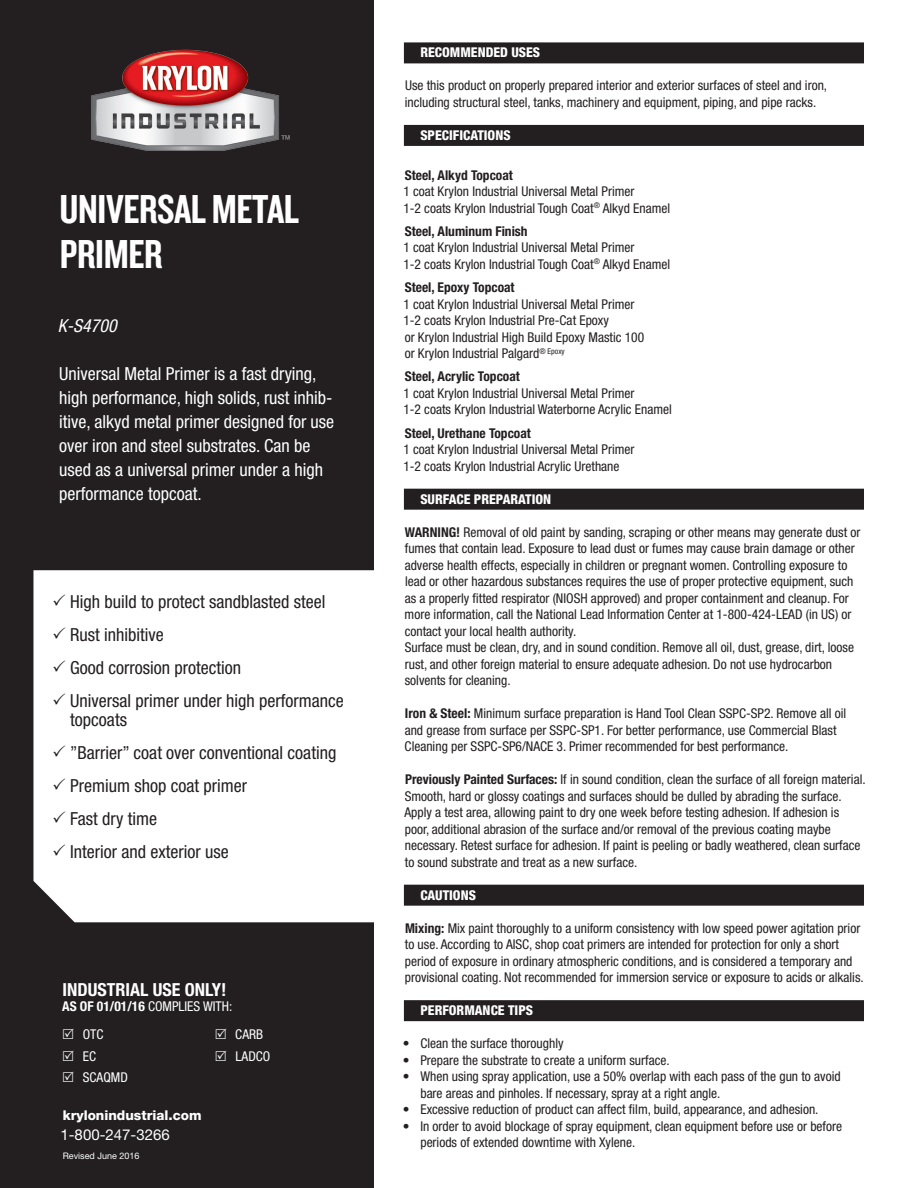
<style>
.page{position:relative;width:918px;height:1188px;background:#fff}
.page>*{position:absolute;margin:0;border:0;box-sizing:border-box;transform-origin:0 0}
.t1{font:42px/45px "Knockout 49 Liteweight";letter-spacing:-.01em;color:#fff}
.t2{font:condensed 18px/19.5px "Helvetica Neue";color:#231f20}
.t3{font:condensed 18px/24px "Helvetica Neue";color:#fff}
.t4{font:700 condensed 18px "Helvetica Neue";color:#fff}
.t5{font:italic condensed 18px "Helvetica Neue";color:#fff}
.t6{font:15px "Helvetica Neue";color:#fff}
.Basic{font:condensed 13.5px/16.5px "Helvetica Neue";color:#231f20}
.t7{font:800 condensed 13.5px "Helvetica Neue";color:#fff}
.t8{font:condensed 13.5px "Helvetica Neue";color:#fff}
.t9{font:800 13.5px "Helvetica Neue";color:#fff}
.t10{font:9px "Helvetica Neue";color:#fff}
.s1{font-weight:700}
</style>
<div class="page">
<div style="left:0;top:0;width:374px;height:1188px;background:#231f20"></div>
<img style="left:91px;top:49px;width:199px;height:102px">
<div style="left:404px;top:42px;width:460px;height:21px;background:#231f20"></div>
<div style="left:404px;top:125px;width:460px;height:21px;background:#231f20"></div>
<div style="left:404px;top:489px;width:460px;height:21px;background:#231f20"></div>
<div style="left:404px;top:885px;width:460px;height:21px;background:#231f20"></div>
<div style="left:404px;top:1000px;width:460px;height:21px;background:#231f20"></div>
<div style="left:33px;top:570px;width:341px;height:352px;background:#fff"></div>
<svg style="left:53px;top:594px;width:12px;height:11px"></svg>
<svg style="left:53px;top:627px;width:31px;height:15px"></svg>
<svg style="left:53px;top:660px;width:31px;height:15px"></svg>
<svg style="left:53px;top:693px;width:31px;height:15px"></svg>
<svg style="left:53px;top:745px;width:31px;height:15px"></svg>
<svg style="left:53px;top:778px;width:31px;height:15px"></svg>
<svg style="left:53px;top:811px;width:31px;height:15px"></svg>
<svg style="left:53px;top:844px;width:31px;height:15px"></svg>
<p class="t1" style="left:60px;top:185px;width:241px">UNIVERSAL METAL<br>PRIMER</p>
<p class="t5" style="left:58px;top:315px;width:60px">K-S4700</p>
<p class="t3" style="left:59px;top:361px;width:277px">Universal Metal Primer is a fast drying, high performance, high solids, rust inhib&shy;itive, alkyd metal primer designed for use over iron and steel substrates. Can be used as a universal primer under a high performance topcoat.</p>
<p class="t2" style="left:70px;top:591px;width:257px">High build to protect sandblasted steel</p>
<p class="t2" style="left:70px;top:624px;width:95px">Rust inhibitive</p>
<p class="t2" style="left:70px;top:657px;width:172px">Good corrosion protection</p>
<p class="t2" style="left:70px;top:690px;width:275px">Universal primer under high performance topcoats</p>
<p class="t2" style="left:70px;top:743px;width:268px">”Barrier” coat over conventional coating</p>
<p class="t2" style="left:70px;top:776px;width:179px">Premium shop coat primer</p>
<p class="t2" style="left:70px;top:809px;width:88px">Fast dry time</p>
<p class="t2" style="left:70px;top:842px;width:160px">Interior and exterior use</p>
<p class="t4" style="left:63px;top:978px;width:165px">INDUSTRIAL USE ONLY!</p>
<p class="t8" style="left:62px;top:998px;width:172px"><span class="s1">AS OF 01/01/16</span> COMPLIES WITH:</p>
<p class="t8" style="left:83px;top:1027px;width:22px">OTC</p>
<p class="t8" style="left:83px;top:1049px;width:15px">EC</p>
<p class="t8" style="left:83px;top:1069px;width:47px">SCAQMD</p>
<p class="t8" style="left:235px;top:1027px;width:29px">CARB</p>
<p class="t8" style="left:236px;top:1049px;width:36px">LADCO</p>
<p class="t9" style="left:63px;top:1107px;width:140px">krylonindustrial.com</p>
<p class="t6" style="left:60px;top:1125px;width:111px">1-800-247-3266</p>
<p class="t10" style="left:63px;top:1151px;width:78px">Revised June 2016</p>
<p class="t7" style="left:420px;top:44px;width:121px">RECOMMENDED USES</p>
<p class="Basic" style="left:405px;top:77px;width:424px">Use this product on properly prepared interior and exterior surfaces of steel and iron, including structural steel, tanks, machinery and equipment, piping, and pipe racks.</p>
<p class="t7" style="left:420px;top:127px;width:92px">SPECIFICATIONS</p>
<p class="Basic" style="left:403px;top:167px;width:268px"><span class="s1">Steel, Alkyd Topcoat<br></span>1 coat Krylon Industrial Universal Metal Primer<br>1-2 coats Krylon Industrial Tough Coat<sup>®</sup> Alkyd Enamel</p>
<p class="Basic" style="left:403px;top:223px;width:268px"><span class="s1">Steel, Aluminum Finish<br></span>1 coat Krylon Industrial Universal Metal Primer<br>1-2 coats Krylon Industrial Tough Coat<sup>®</sup> Alkyd Enamel</p>
<p class="Basic" style="left:403px;top:279px;width:242px"><span class="s1">Steel, Epoxy Topcoat<br></span>1 coat Krylon Industrial Universal Metal Primer 1-2 coats Krylon Industrial Pre-Cat Epoxy<br>or Krylon Industrial High Build Epoxy Mastic 100 or Krylon Industrial Palgard<sup>®</sup> <sup>Epoxy</sup></p>
<p class="Basic" style="left:403px;top:368px;width:270px"><span class="s1">Steel, Acrylic Topcoat<br></span>1 coat Krylon Industrial Universal Metal Primer<br>1-2 coats Krylon Industrial Waterborne Acrylic Enamel</p>
<p class="Basic" style="left:403px;top:425px;width:233px"><span class="s1">Steel, Urethane Topcoat<br></span>1 coat Krylon Industrial Universal Metal Primer<br>1-2 coats Krylon Industrial Acrylic Urethane</p>
<p class="t7" style="left:420px;top:491px;width:132px">SURFACE PREPARATION</p>
<p class="Basic" style="left:405px;top:524px;width:457px"><span class="s1">WARNING!</span> Removal of old paint by sanding, scraping or other means may generate dust or fumes that contain lead. Exposure to lead dust or fumes may cause brain damage or other adverse health effects, especially in children or pregnant women. Controlling exposure to lead or other hazardous substances requires the use of proper protective equipment, such as a properly fitted respirator (NIOSH approved) and proper containment and cleanup. For more information, call the National Lead Information Center at 1-800-424-LEAD (in US) or contact your local health authority.</p>
<p class="Basic" style="left:405px;top:639px;width:451px">Surface must be clean, dry, and in sound condition. Remove all oil, dust, grease, dirt, loose rust, and other foreign material to ensure adequate adhesion. Do not use hydrocarbon solvents for cleaning.</p>
<p class="Basic" style="left:405px;top:705px;width:443px"><span class="s1">Iron &amp; Steel:</span> Minimum surface preparation is Hand Tool Clean SSPC-SP2. Remove all oil and grease from surface per SSPC-SP1. For better performance, use Commercial Blast<br>Cleaning per SSPC-SP6/NACE 3. Primer recommended for best performance.</p>
<p class="Basic" style="left:404px;top:771px;width:463px"><span class="s1">Previously Painted Surfaces:</span> If in sound condition, clean the surface of all foreign material.<br>Smooth, hard or glossy coatings and surfaces should be dulled by abrading the surface.<br>Apply a test area, allowing paint to dry one week before testing adhesion. If adhesion is poor, additional abrasion of the surface and/or removal of the previous coating maybe necessary. Retest surface for adhesion. If paint is peeling or badly weathered, clean surface to sound substrate and treat as a new surface.</p>
<p class="t7" style="left:420px;top:887px;width:57px">CAUTIONS</p>
<p class="Basic" style="left:405px;top:920px;width:460px"><span class="s1">Mixing:</span> Mix paint thoroughly to a uniform consistency with low speed power agitation prior to use. According to AISC, shop coat primers are intended for protection for only a short period of exposure in ordinary atmospheric conditions, and is considered a temporary and provisional coating. Not recommended for immersion service or exposure to acids or alkalis.</p>
<p class="t7" style="left:420px;top:1002px;width:114px">PERFORMANCE TIPS</p>
<p class="Basic" style="left:403px;top:1035px;width:162px">• Clean the surface thoroughly</p>
<p class="Basic" style="left:403px;top:1052px;width:268px">• Prepare the substrate to create a uniform surface.</p>
<p class="Basic" style="left:420px;top:1068px;width:422px;text-indent:-18px">• When using spray application, use a 50% overlap with each pass of the gun to avoid bare areas and pinholes. If necessary, spray at a right angle.</p>
<p class="Basic" style="left:403px;top:1101px;width:417px">• Excessive reduction of product can affect film, build, appearance, and adhesion.</p>
<p class="Basic" style="left:420px;top:1118px;width:423px;text-indent:-18px">• In order to avoid blockage of spray equipment, clean equipment before use or before periods of extended downtime with Xylene.</p>
</div>
